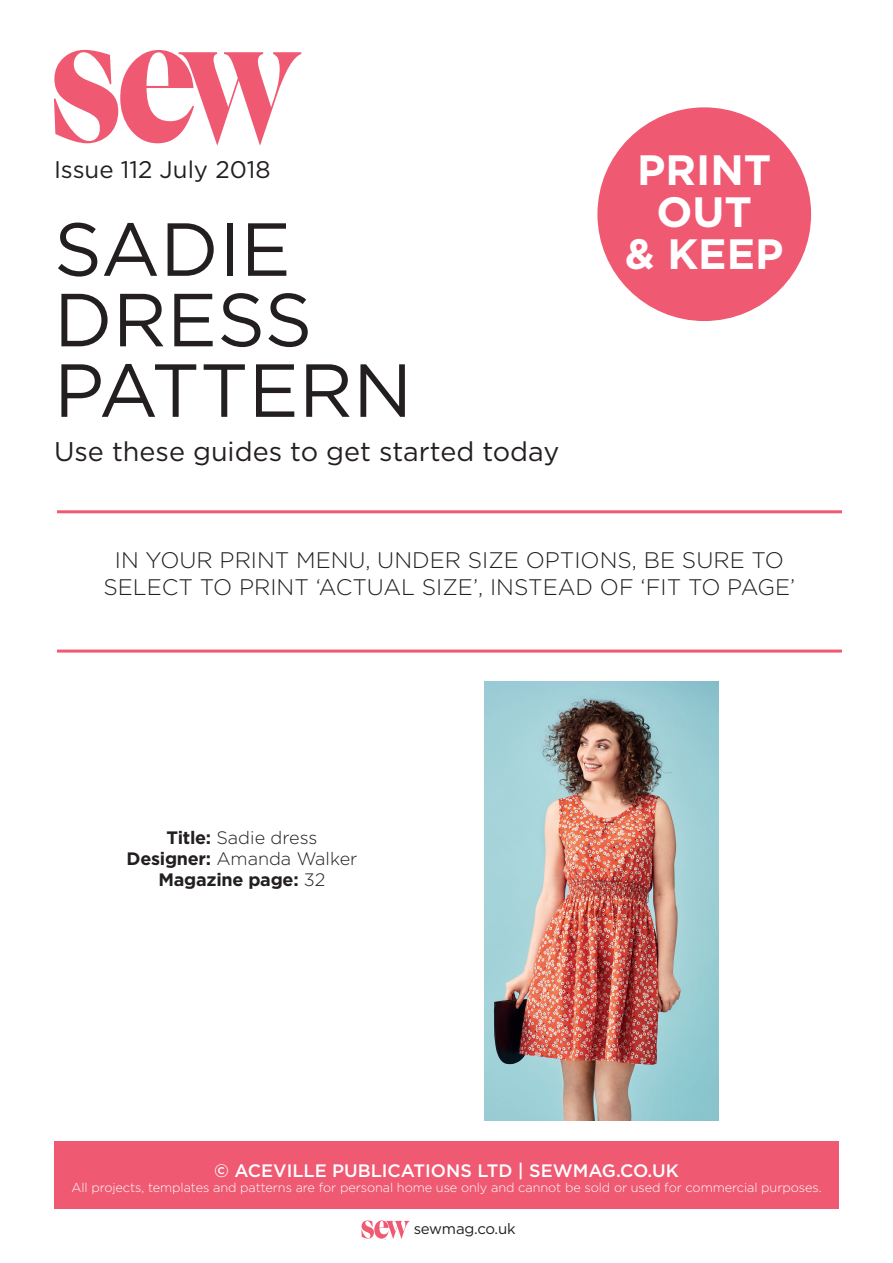
<style>
.page{position:relative;width:893px;height:1263px;background:#fff}
.page>*{position:absolute;margin:0;border:0;box-sizing:border-box;transform-origin:0 0}
.t1{font:75px/70.5px "Gotham";color:#231f20}
.t2{font:700 42.45px/42px "Gotham";color:#fff;text-align:center}
.t3{font:27px "Gotham";color:#231f20}
.t4{font:24px "Gotham";color:#231f20}
.t5{font:300 22.5px/27px "Gotham";color:#231f20;text-align:center}
.t6{font:700 18px/21px "Gotham";letter-spacing:-.015em;color:#231f20;text-align:center}
.t7{font:500 18px "Gotham";color:#fff}
.t8{font:15px "Gotham";letter-spacing:-.015em;color:#231f20}
.t9{font:300 12.75px "Gotham";letter-spacing:-.005em;color:#fff}
.s1{font-weight:300}
</style>
<div class="page">
<svg style="left:361px;top:1220px;width:48px;height:19px"></svg>
<div style="left:54px;top:1142px;width:785px;height:67px;background:#f05972"></div>
<div style="left:598px;top:108px;width:212px;height:212px;background:#f05972;border-radius:50%"></div>
<hr style="left:57px;top:649px;width:785px;height:3px;background:#f05972">
<hr style="left:57px;top:510px;width:785px;height:3px;background:#f05972">
<svg style="left:54px;top:50px;width:247px;height:96px"></svg>
<img style="left:485px;top:681px;width:234px;height:439px">
<h3 class="t4" style="left:54px;top:155px;width:218px">Issue 112 July 2018</h3>
<h1 class="t1" style="left:54px;top:212px;width:238px">SADIE</h1>
<h1 class="t1" style="left:54px;top:283px;width:360px">DRESS<br>PATTERN</h1>
<h3 class="t3" style="left:54px;top:434px;width:507px">Use these guides to get started today</h3>
<h2 class="t2" style="left:637px;top:149px;width:136px">PRINT<br>OUT</h2>
<h2 class="t2" style="left:625px;top:233px;width:160px">&amp; KEEP</h2>
<h3 class="t5" style="left:103px;top:545px;width:693px">IN YOUR PRINT MENU, UNDER SIZE OPTIONS, BE SURE TO<br>SELECT TO PRINT ‘ACTUAL SIZE’, INSTEAD OF ‘FIT TO PAGE’</h3>
<h3 class="t6" style="left:127px;top:827px;width:232px">Title: <span class="s1">Sadie dress<br></span>Designer: <span class="s1">Amanda Walker<br></span>Magazine page: <span class="s1">32</span></h3>
<h3 class="t7" style="left:214px;top:1158px;width:466px">© ACEVILLE PUBLICATIONS LTD | SEWMAG.CO.UK</h3>
<p class="t9" style="left:71px;top:1179px;width:752px">All projects, templates and patterns are for personal home use only and cannot be sold or used for commercial purposes.</p>
<p class="t8" style="left:414px;top:1219px;width:103px">sewmag.co.uk</p>
</div>
